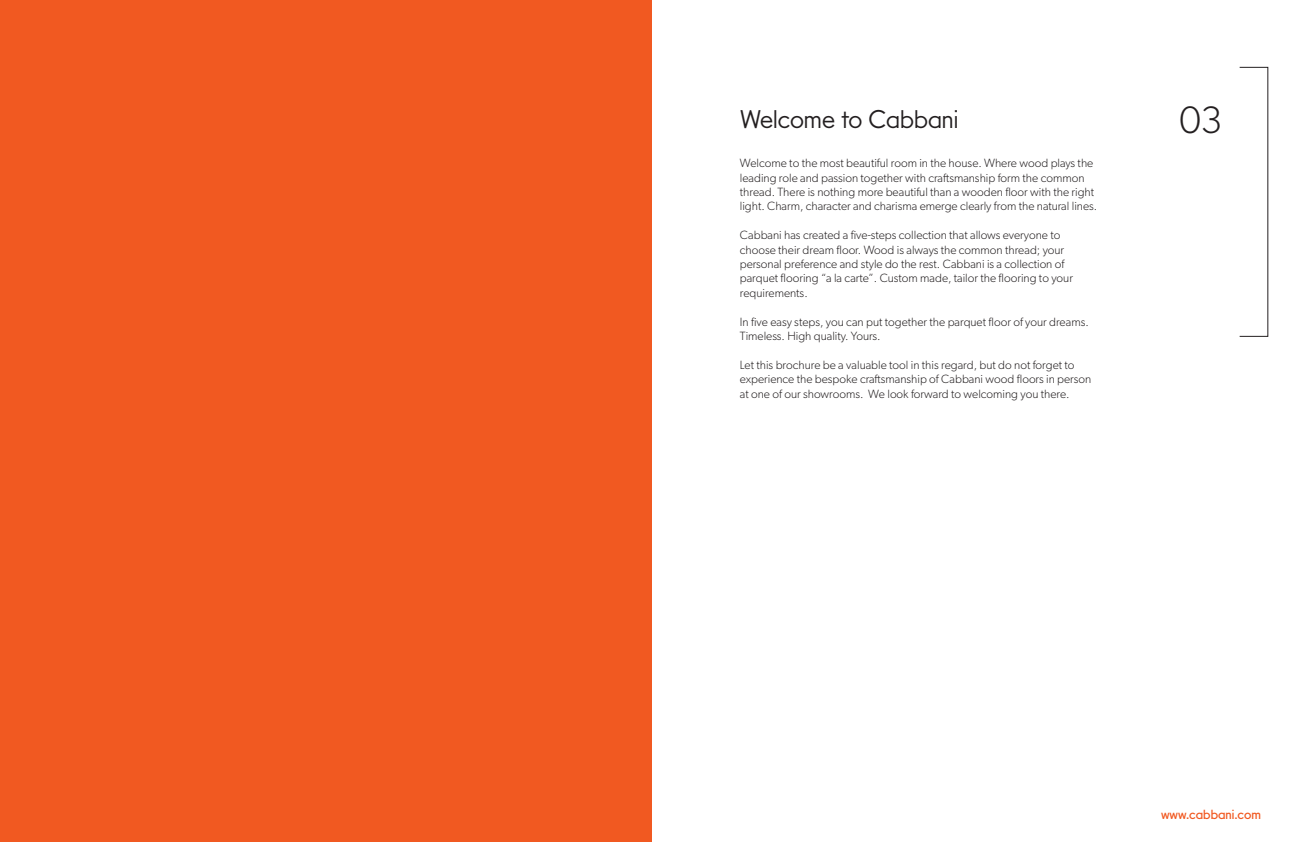
<style>
.page{position:relative;width:1304px;height:842px;background:#fff}
.page>*{position:absolute;margin:0;border:0;box-sizing:border-box;transform-origin:0 0}
.t1{font:300 38.3px "Gibson";color:#231f20}
.t2{font:300 25px "JT Energy";color:#231f20}
.t3{font:500 13px "JT Energy";color:#f15921}
.t4{font:300 12px/14.4px "Gibson";color:#231f20}
</style>
<div class="page">
<div style="left:0;top:0;width:652px;height:842px;background:#f15921"></div>
<h2 class="t2" style="left:740px;top:99px;width:220px">Welcome to Cabbani</h2>
<p class="t4" style="left:740px;top:156px;width:359px">Welcome to the most beautiful room in the house. Where wood plays the leading role and passion together with craftsmanship form the common thread. There is nothing more beautiful than a wooden floor with the right light. Charm, character and charisma emerge clearly from the natural lines.</p>
<p class="t4" style="left:740px;top:228px;width:335px">Cabbani has created a five-steps collection that allows everyone to choose their dream floor. Wood is always the common thread; your personal preference and style do the rest. Cabbani is a collection of parquet flooring “a la carte”. Custom made, tailor the flooring to your requirements.</p>
<p class="t4" style="left:740px;top:314px;width:350px">In five easy steps, you can put together the parquet floor of your dreams.<br>Timeless. High quality. Yours.</p>
<p class="t4" style="left:740px;top:357px;width:353px">Let this brochure be a valuable tool in this regard, but do not forget to experience the bespoke craftsmanship of Cabbani wood floors in person at one of our showrooms. We look forward to welcoming you there.</p>
<h1 class="t1" style="left:1179px;top:96px;width:44px">03</h1>
<p class="t3" style="left:1161px;top:803px;width:101px">www.cabbani.com</p>
</div>
